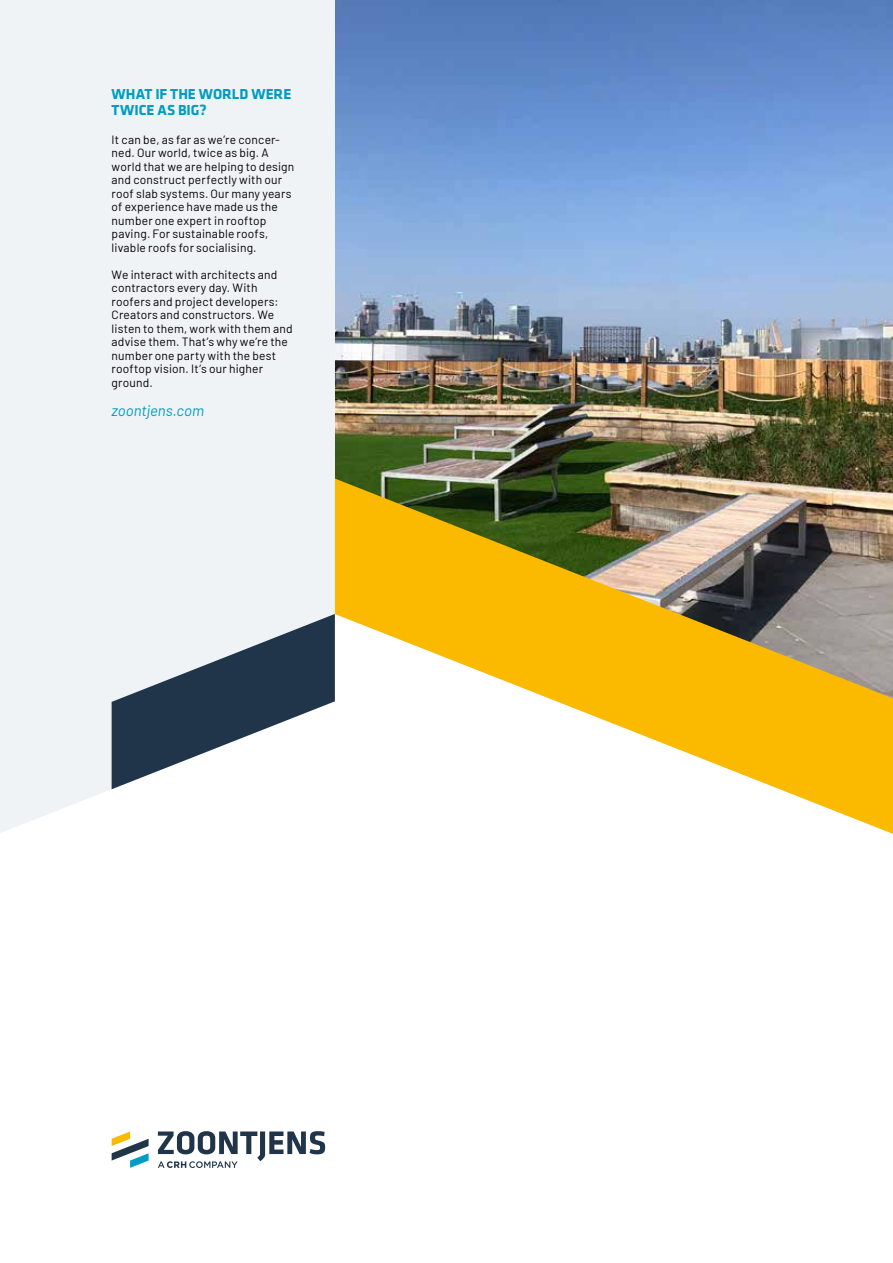
<style>
.page{position:relative;width:893px;height:1263px;background:#fff}
.page>*{position:absolute;margin:0;border:0;box-sizing:border-box;transform-origin:0 0}
.t1{font:700 15px/15.8px "Klavika";letter-spacing:.005em;color:#009cc4}
.t2{font:italic 15px "Barlow";color:#009cc4}
.t3{font:12px/13.5px "Barlow";letter-spacing:.015em;color:#000}
</style>
<div class="page">
<img style="left:335px;top:0;width:558px;height:478px">
<svg style="left:335px;top:478px;width:558px;height:356px"></svg>
<svg style="left:158px;top:1131px;width:167px;height:37px"></svg>
<svg style="left:112px;top:1131px;width:37px;height:37px"></svg>
<div style="left:0;top:0;width:335px;height:833px;background:#f0f3f5"></div>
<svg style="left:112px;top:614px;width:223px;height:175px"></svg>
<p class="t1" style="left:112px;top:86px;width:181px">WHAT IF THE WORLD WERE<br>TWICE AS BIG?</p>
<p class="t3" style="left:112px;top:132px;width:184px">It can be, as far as we’re concer&shy;ned. Our world, twice as big. A world that we are helping to design and construct perfectly with our roof slab systems. Our many years of experience have made us the number one expert in rooftop paving. For sustainable roofs, livable roofs for socialising.</p>
<p class="t3" style="left:112px;top:267px;width:183px">We interact with architects and contractors every day. With roofers and project developers:<br>Creators and constructors. We listen to them, work with them and advise them. That’s why we’re the number one party with the best rooftop vision. It’s our higher ground.</p>
<p class="t2" style="left:112px;top:400px;width:94px">zoontjens.com</p>
</div>
